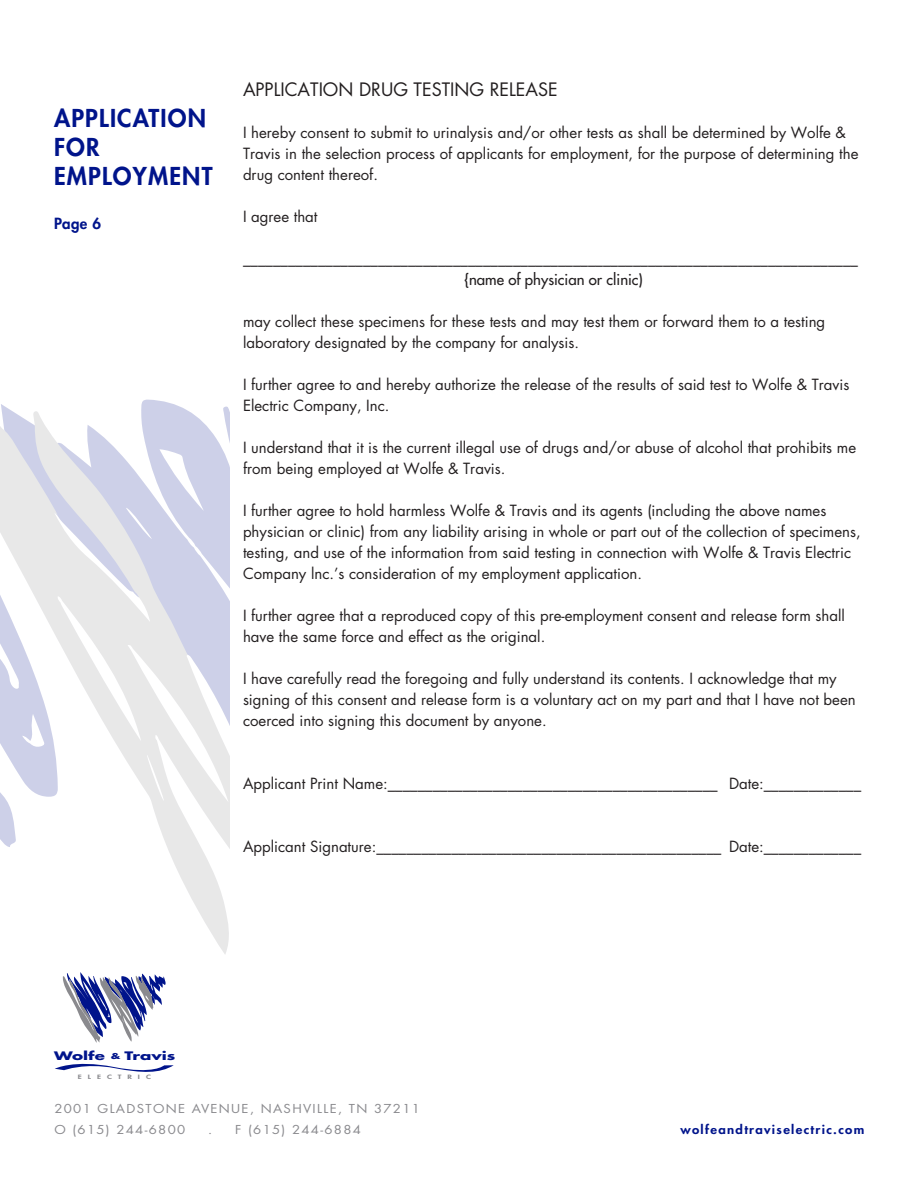
<style>
.page{position:relative;width:918px;height:1188px;background:#fff}
.page>*{position:absolute;margin:0;border:0;box-sizing:border-box;transform-origin:0 0}
.t1{font:700 66.75px "Futura";color:#00148b;scale:1.46 1}
.t2{font:800 24px/28.8px "Futura";letter-spacing:.05em;color:#00148b}
.t3{font:18px "Futura";color:#231f20}
.t4{font:15px/21px "Futura";color:#231f20}
.t5{font:15px "Futura";color:#231f20}
.t6{font:800 15px "Futura";color:#00148b}
.t7{font:12px/21px "Futura";letter-spacing:.1em;color:#8a8a8e;scale:1.1 1}
.t8{font:800 12px "Futura";letter-spacing:.1em;color:#00148b;scale:1.1 1}
.t9{font:700 11.4px "Futura";color:#00148b;scale:1.46 1}
.t10{font:800 5.85px "Futura";color:#8a8a8e;scale:1.41 1}
.s1{font-size:7.95px}
</style>
<div class="page">
<svg style="left:55px;top:1063px;width:119px;height:9px"></svg>
<svg style="left:63px;top:972px;width:103px;height:71px"></svg>
<svg style="left:0;top:408px;width:230px;height:546px"></svg>
<h2 class="t2" style="left:54px;top:103px;width:160px">APPLICATION<br>FOR<br>EMPLOYMENT</h2>
<p class="t6" style="left:54px;top:213px;width:49px">Page 6</p>
<p class="t3" style="left:243px;top:77px;width:316px">APPLICATION DRUG TESTING RELEASE</p>
<p class="t4" style="left:243px;top:122px;width:617px">I hereby consent to submit to urinalysis and/or other tests as shall be determined by Wolfe &amp;<br>Travis in the selection process of applicants for employment, for the purpose of determining the drug content thereof.</p>
<p class="t4" style="left:243px;top:206px;width:76px">I agree that</p>
<p class="t4" style="left:243px;top:248px;width:616px">__________________________________________________________________________________</p>
<p class="t5" style="left:464px;top:270px;width:180px">{name of physician or clinic)</p>
<p class="t4" style="left:243px;top:311px;width:584px">may collect these specimens for these tests and may test them or forward them to a testing laboratory designated by the company for analysis.</p>
<p class="t4" style="left:243px;top:374px;width:608px">I further agree to and hereby authorize the release of the results of said test to Wolfe &amp; Travis<br>Electric Company, Inc.</p>
<p class="t4" style="left:243px;top:437px;width:615px">I understand that it is the current illegal use of drugs and/or abuse of alcohol that prohibits me from being employed at Wolfe &amp; Travis.</p>
<p class="t4" style="left:243px;top:500px;width:619px">I further agree to hold harmless Wolfe &amp; Travis and its agents (including the above names physician or clinic) from any liability arising in whole or part out of the collection of specimens, testing, and use of the information from said testing in connection with Wolfe &amp; Travis Electric Company lnc.’s consideration of my employment application.</p>
<p class="t4" style="left:243px;top:605px;width:603px">I further agree that a reproduced copy of this pre-employment consent and release form shall have the same force and effect as the original.</p>
<p class="t4" style="left:243px;top:668px;width:614px">I have carefully read the foregoing and fully understand its contents. I acknowledge that my signing of this consent and release form is a voluntary act on my part and that I have not been coerced into signing this document by anyone.</p>
<p class="t4" style="left:243px;top:773px;width:620px">Applicant Print Name:____________________________________________ Date:_____________</p>
<p class="t4" style="left:243px;top:836px;width:620px">Applicant Signature:______________________________________________ Date:_____________</p>
<h1 class="t1" style="left:51px;top:1028px;width:58px">&amp;</h1>
<p class="t9" style="left:54px;top:1048px;width:85px">Wolfe <span class="s1">&amp;</span> Travis</p>
<p class="t10" style="left:78px;top:1073px;width:53px">E L E C T R I C</p>
<p class="t7" style="left:54px;top:1098px;width:334px">2001 GLADSTONE AVENUE, NASHVILLE, TN 37211<br>O (615) 244-6800</p>
<p class="t7" style="left:208px;top:1119px;width:5px">.</p>
<p class="t7" style="left:235px;top:1119px;width:116px">F (615) 244-6884</p>
<p class="t8" style="left:680px;top:1122px;width:169px">wolfeandtraviselectric.com</p>
</div>
